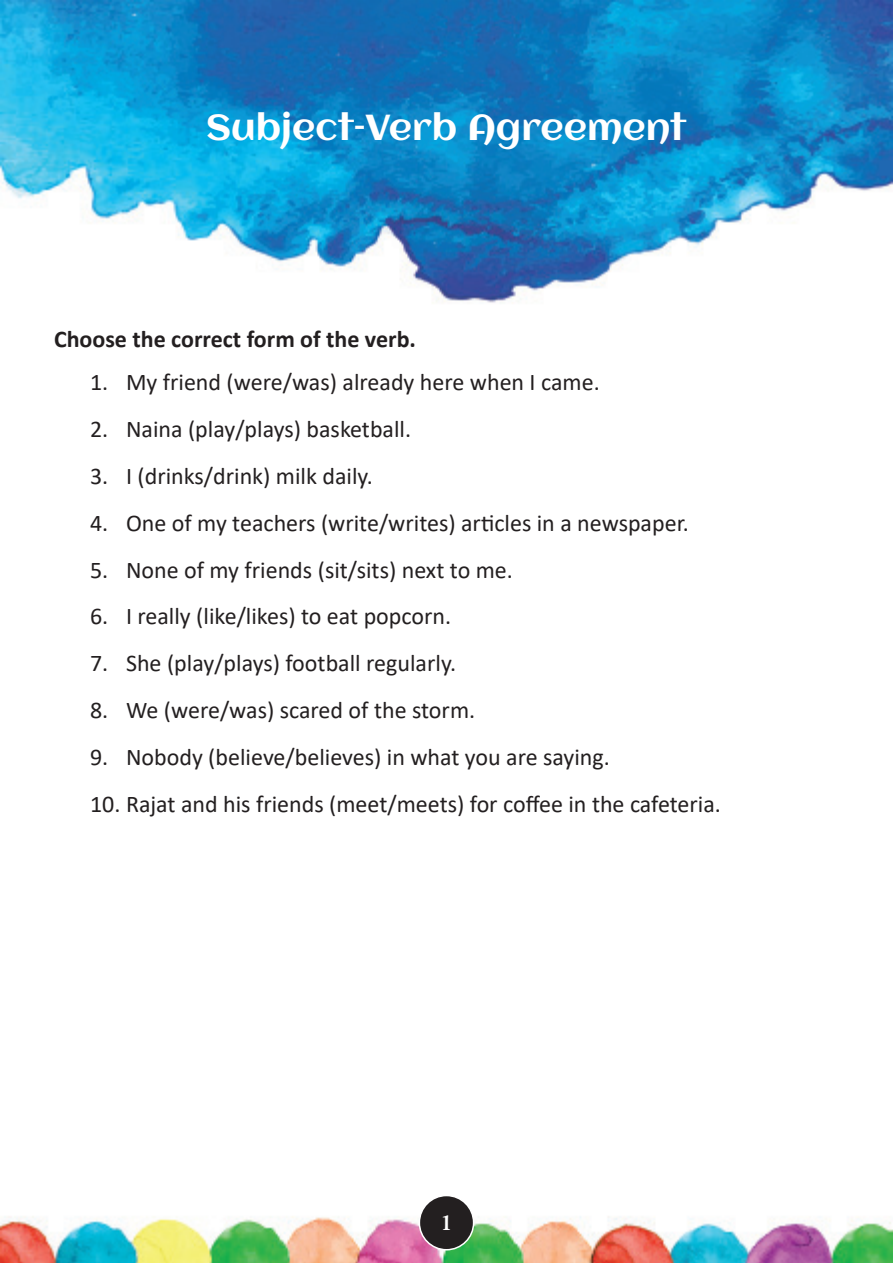
<style>
.page{position:relative;width:893px;height:1263px;background:#fff}
.page>*{position:absolute;margin:0;border:0;box-sizing:border-box;transform-origin:0 0}
.Chap_TTL{font:36px "Aclonica";color:#fff}
.NL{font:24px "Calibri";color:#231f20}
.NL_Head{font:700 24px "Calibri";color:#231f20}
.t1{font:21px "Calis MT Bol";color:#fff}
</style>
<div class="page">
<img style="left:0;top:0;width:893px;height:1263px">
<div style="left:419px;top:1195px;width:55px;height:55px;background:#231f20;border-radius:50%"></div>
<div style="left:419px;top:1195px;width:55px;height:55px;border:2px solid #fff;border-radius:50%"></div>
<p class="Chap_TTL" style="left:206px;top:102px;width:482px">Subject–Verb Agreement</p>
<p class="NL_Head" style="left:54px;top:322px;width:363px">Choose the correct form of the verb.</p>
<p class="NL" style="left:90px;top:366px;width:511px">1. My friend (were/was) already here when I came.</p>
<p class="NL" style="left:90px;top:412px;width:323px">2. Naina (play/plays) basketball.</p>
<p class="NL" style="left:90px;top:459px;width:284px">3. I (drinks/drink) milk daily.</p>
<p class="NL" style="left:90px;top:506px;width:600px">4. One of my teachers (write/writes) articles in a newspaper.</p>
<p class="NL" style="left:90px;top:553px;width:424px">5. None of my friends (sit/sits) next to me.</p>
<p class="NL" style="left:90px;top:600px;width:363px">6. I really (like/likes) to eat popcorn.</p>
<p class="NL" style="left:90px;top:646px;width:368px">7. She (play/plays) football regularly.</p>
<p class="NL" style="left:90px;top:693px;width:387px">8. We (were/was) scared of the storm.</p>
<p class="NL" style="left:90px;top:740px;width:521px">9. Nobody (believe/believes) in what you are saying.</p>
<p class="NL" style="left:90px;top:787px;width:632px">10. Rajat and his friends (meet/meets) for coffee in the cafeteria.</p>
<p class="t1" style="left:441px;top:1211px;width:12px">1</p>
</div>
